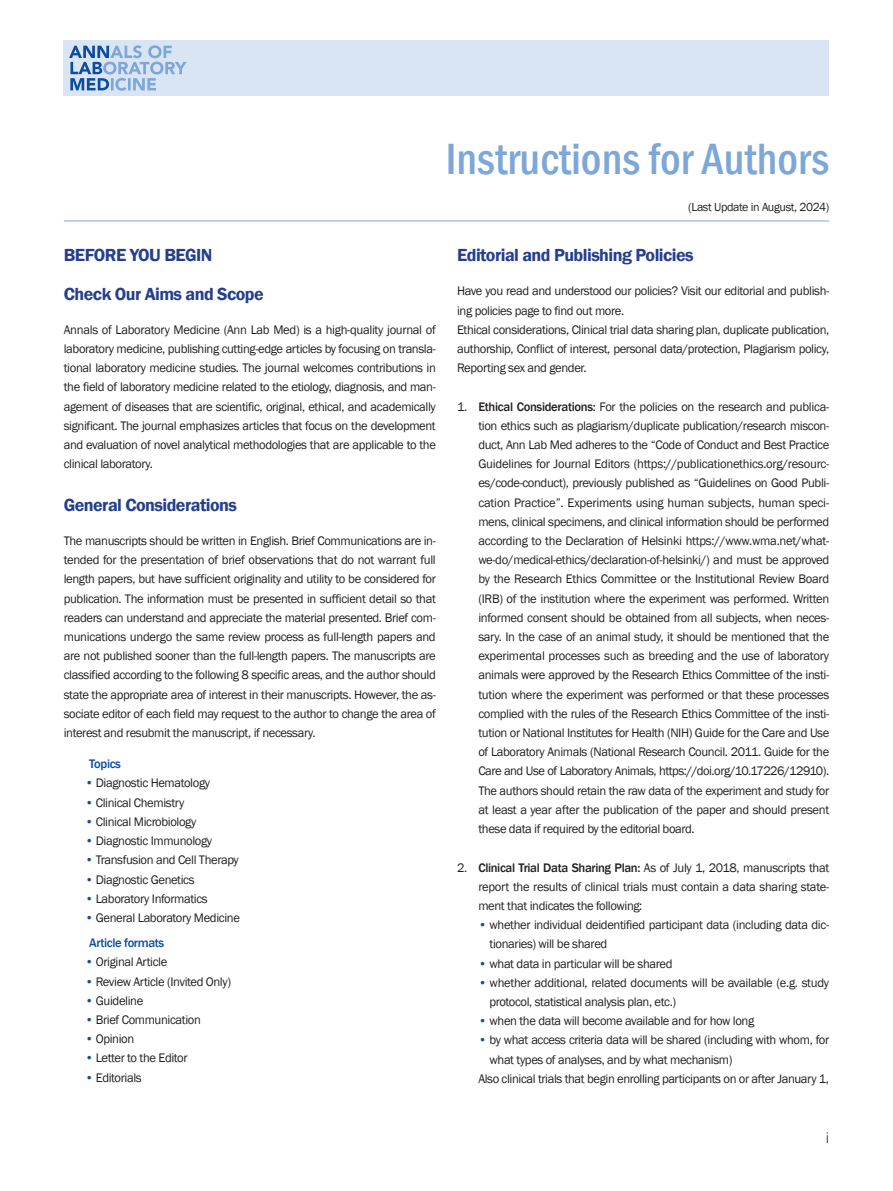
<style>
.page{position:relative;width:893px;height:1191px;background:#fff}
.page>*{position:absolute;margin:0;border:0;box-sizing:border-box;transform-origin:0 0}
.t1{font:500 condensed 45px "Franklin Gothic";color:#7ca7d8}
.t2{font:600 18px/38.4px "Franklin Gothic";letter-spacing:-.03em;color:#253f8e}
.t3{font:14.85px "Dotum";color:#231f20}
.t4{font:12.75px/19.2px "Franklin Gothic";letter-spacing:-.03em;color:#231f20;text-align:justify}
.t5{font:500 12.75px "Franklin Gothic";letter-spacing:-.03em;color:#0d4da1}
.t6{font:12px "Franklin Gothic";letter-spacing:-.03em;color:#231f20}
.s1{font-weight:500;color:#0d4da1}
.s2{font-weight:500}
</style>
<div class="page">
<div style="left:64px;top:40px;width:765px;height:56px;background:#dae5f4"></div>
<svg style="left:69px;top:45px;width:118px;height:46px"></svg>
<hr style="left:64px;top:221px;width:765px;height:1px;background:#7ca7d8">
<h1 class="t1" style="left:446px;top:129px;width:385px">Instructions for Authors</h1>
<p class="t6" style="left:688px;top:200px;width:142px">(Last Update in August, 2024)</p>
<h2 class="t2" style="left:64px;top:236px;width:201px">BEFORE YOU BEGIN<br>Check Our Aims and Scope</h2>
<p class="t4" style="left:64px;top:320px;width:374px">Annals of Laboratory Medicine (Ann Lab Med) is a high-quality journal of laboratory medicine, publishing cutting-edge articles by focusing on transla&shy;tional laboratory medicine studies. The journal welcomes contributions in the field of laboratory medicine related to the etiology, diagnosis, and man&shy;agement of diseases that are scientific, original, ethical, and academically significant. The journal emphasizes articles that focus on the development and evaluation of novel analytical methodologies that are applicable to the clinical laboratory.</p>
<h2 class="t2" style="left:64px;top:486px;width:175px">General Considerations</h2>
<p class="t4" style="left:64px;top:531px;width:374px">The manuscripts should be written in English. Brief Communications are in&shy;tended for the presentation of brief observations that do not warrant full length papers, but have sufficient originality and utility to be considered for publication. The information must be presented in sufficient detail so that readers can understand and appreciate the material presented. Brief com&shy;munications undergo the same review process as full-length papers and are not published sooner than the full-length papers. The manuscripts are classified according to the following 8 specific areas, and the author should state the appropriate area of interest in their manuscripts. However, the as&shy;sociate editor of each field may request to the author to change the area of interest and resubmit the manuscript, if necessary.</p>
<p class="t5" style="left:89px;top:756px;width:33px">Topics</p>
<p class="t4" style="left:85px;top:774px;width:127px"><span class="s1">•</span> Diagnostic Hematology</p>
<p class="t4" style="left:85px;top:793px;width:101px"><span class="s1">•</span> Clinical Chemistry</p>
<p class="t4" style="left:85px;top:812px;width:113px"><span class="s1">•</span> Clinical Microbiology</p>
<p class="t4" style="left:85px;top:831px;width:129px"><span class="s1">•</span> Diagnostic Immunology</p>
<p class="t4" style="left:85px;top:850px;width:155px"><span class="s1">•</span> Transfusion and Cell Therapy</p>
<p class="t4" style="left:85px;top:870px;width:111px"><span class="s1">•</span> Diagnostic Genetics</p>
<p class="t4" style="left:85px;top:889px;width:124px"><span class="s1">•</span> Laboratory Informatics</p>
<p class="t4" style="left:89px;top:905px;width:152px;line-height:25.2px;text-indent:-4px"><span class="s1">•</span> General Laboratory Medicine<br><span class="s1">Article formats</span></p>
<p class="t4" style="left:85px;top:952px;width:84px"><span class="s1">•</span> Original Article</p>
<p class="t4" style="left:85px;top:972px;width:147px"><span class="s1">•</span> Review Article (Invited Only)</p>
<p class="t4" style="left:85px;top:991px;width:60px"><span class="s1">•</span> Guideline</p>
<p class="t4" style="left:85px;top:1010px;width:117px"><span class="s1">•</span> Brief Communication</p>
<p class="t4" style="left:85px;top:1029px;width:51px"><span class="s1">•</span> Opinion</p>
<p class="t4" style="left:85px;top:1048px;width:104px"><span class="s1">•</span> Letter to the Editor</p>
<p class="t4" style="left:85px;top:1068px;width:58px"><span class="s1">•</span> Editorials</p>
<h2 class="t2" style="left:457px;top:236px;width:238px">Editorial and Publishing Policies</h2>
<p class="t4" style="left:457px;top:282px;width:374px;text-align:left">Have you read and understood our policies? Visit our editorial and publish&shy;ing policies page to find out more.<br>Ethical considerations, Clinical trial data sharing plan, duplicate publication, authorship, Conflict of interest, personal data/protection, Plagiarism policy, Reporting sex and gender.</p>
<p class="t4" style="left:478px;top:397px;width:352px;text-indent:-21px">1. <span class="s2">Ethical Considerations:</span> For the policies on the research and publica&shy;tion ethics such as plagiarism/duplicate publication/research miscon&shy;duct, Ann Lab Med adheres to the “Code of Conduct and Best Practice Guidelines for Journal Editors (https://publicationethics.org/resourc&shy;es/code-conduct), previously published as “Guidelines on Good Publi&shy;cation Practice”. Experiments using human subjects, human speci&shy;mens, clinical specimens, and clinical information should be performed according to the Declaration of Helsinki https://www.wma.net/what&shy;we-do/medical-ethics/declaration-of-helsinki/) and must be approved by the Research Ethics Committee or the Institutional Review Board (IRB) of the institution where the experiment was performed. Written informed consent should be obtained from all subjects, when neces&shy;sary. In the case of an animal study, it should be mentioned that the experimental processes such as breeding and the use of laboratory animals were approved by the Research Ethics Committee of the insti&shy;tution where the experiment was performed or that these processes complied with the rules of the Research Ethics Committee of the insti&shy;tution or National Institutes for Health (NIH) Guide for the Care and Use of Laboratory Animals (National Research Council. 2011. Guide for the Care and Use of Laboratory Animals, https://doi.org/10.17226/12910).<br>The authors should retain the raw data of the experiment and study for at least a year after the publication of the paper and should present these data if required by the editorial board.</p>
<p class="t4" style="left:478px;top:858px;width:352px;text-indent:-21px">2. <span class="s2">Clinical Trial Data Sharing Plan:</span> As of July 1, 2018, manuscripts that report the results of clinical trials must contain a data sharing state&shy;ment that indicates the following:</p>
<p class="t4" style="left:490px;top:915px;width:341px;text-indent:-11px"><span class="s1">•</span> whether individual deidentified participant data (including data dic&shy;tionaries) will be shared</p>
<p class="t4" style="left:478px;top:954px;width:196px"><span class="s1">•</span> what data in particular will be shared</p>
<p class="t4" style="left:490px;top:973px;width:341px;text-indent:-11px"><span class="s1">•</span> whether additional, related documents will be available (e.g. study protocol, statistical analysis plan, etc.)</p>
<p class="t4" style="left:478px;top:1011px;width:277px"><span class="s1">•</span> when the data will become available and for how long</p>
<p class="t4" style="left:478px;top:1030px;width:352px"><span class="s1">•</span> by what access criteria data will be shared (including with whom, for</p>
<p class="t4" style="left:490px;top:1050px;width:244px">what types of analyses, and by what mechanism)</p>
<p class="t4" style="left:478px;top:1069px;width:352px">Also clinical trials that begin enrolling participants on or after January 1,</p>
<p class="t3" style="left:826px;top:1130px;width:5px">i</p>
</div>
